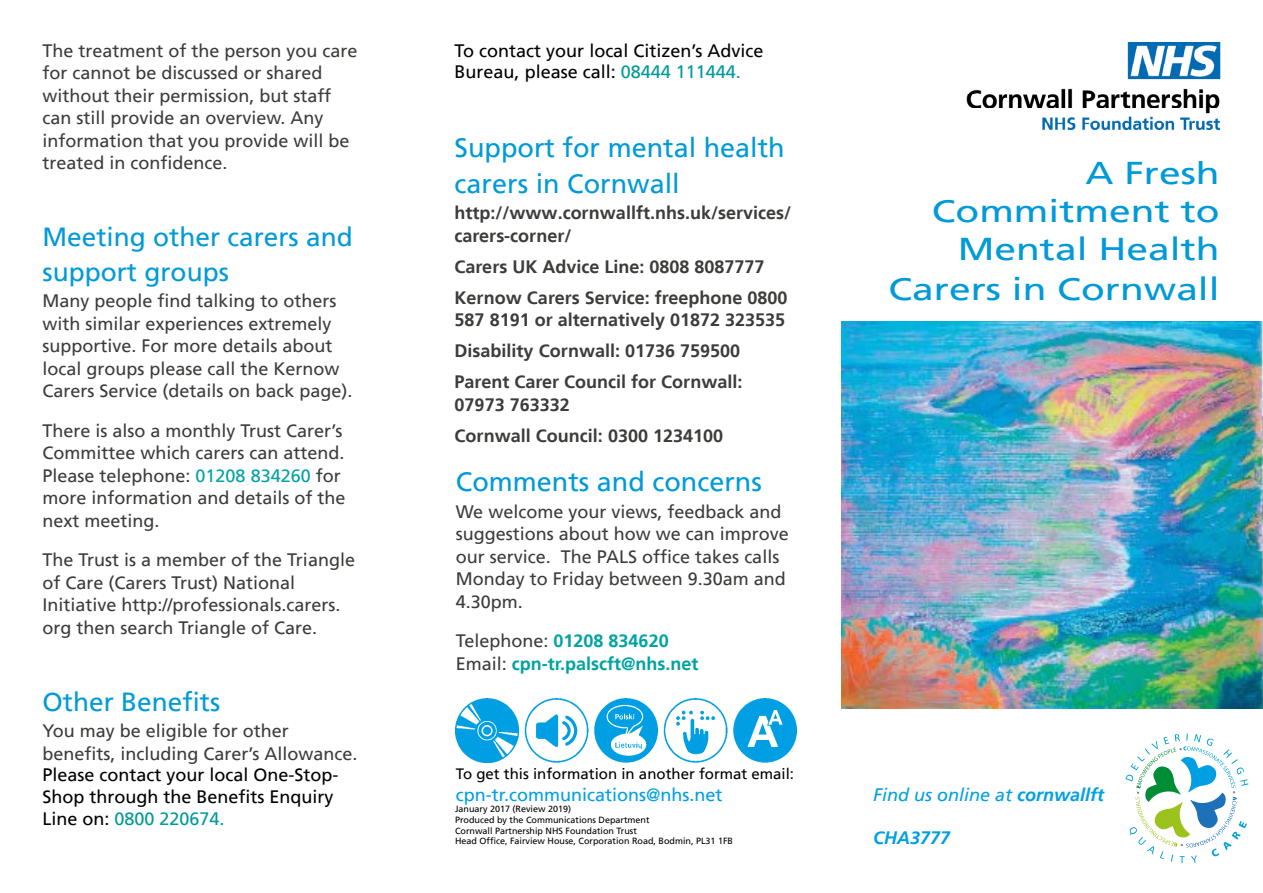
<style>
.page{position:relative;width:1263px;height:893px;background:#fff}
.page>*{position:absolute;margin:0;border:0;box-sizing:border-box;transform-origin:0 0}
.t1{font:31.5px/38.4px "Frutiger";color:#009ad8;text-align:right;scale:1.24 1}
.t2{font:27px/36px "Frutiger";color:#009ad8}
.t3{font:26.25px/35px "Frutiger";color:#009ad8}
.t4{font:18px/22.5px "Frutiger";color:#3c3c3b}
.t5{font:700 18px/31px "Frutiger";color:#3c3c3b}
.t6{font:18px/22px "Frutiger";color:#000}
.t7{font:700 18px/22.5px "Frutiger";color:#00a3a2}
.t8{font:18px "Frutiger";color:#009fe3}
.t9{font:italic 18px "Frutiger";color:#009fe3}
.t10{font:italic 700 18px "Frutiger";color:#009fe3}
.t11{font:15px "Frutiger";color:#000}
.t12{font:9px/10.8px "Frutiger";color:#000}
.s1{color:#00a3a2}
.s2{color:#009a98}
.s3{font-weight:400;color:#3c3c3b}
.s4{font-weight:700}
</style>
<div class="page">
<svg style="left:1125px;top:733px;width:123px;height:130px"></svg>
<img style="left:456px;top:698px;width:340px;height:64px">
<img style="left:842px;top:321px;width:421px;height:387px">
<img style="left:966px;top:42px;width:255px;height:89px">
<p class="t4" style="left:43px;top:39px;width:317px">The treatment of the person you care for cannot be discussed or shared without their permission, but staff can still provide an overview. Any information that you provide will be treated in confidence.</p>
<h3 class="t3" style="left:43px;top:219px;width:312px">Meeting other carers and support groups</h3>
<p class="t4" style="left:43px;top:290px;width:312px">Many people find talking to others with similar experiences extremely supportive. For more details about local groups please call the Kernow Carers Service (details on back page).</p>
<p class="t4" style="left:43px;top:419px;width:305px">There is also a monthly Trust Carer’s<br>Committee which carers can attend.<br>Please telephone: <span class="s1">01208 834260</span> for more information and details of the next meeting.</p>
<p class="t4" style="left:43px;top:549px;width:314px">The Trust is a member of the Triangle of Care (Carers Trust) National Initiative http://professionals.carers. org then search Triangle of Care.</p>
<h3 class="t3" style="left:43px;top:684px;width:179px">Other Benefits</h3>
<p class="t4" style="left:43px;top:720px;width:317px">You may be eligible for other benefits, including Carer’s Allowance.</p>
<p class="t6" style="left:43px;top:764px;width:298px">Please contact your local One-Stop-<br>Shop through the Benefits Enquiry<br>Line on: <span class="s2">0800 220674.</span></p>
<p class="t6" style="left:455px;top:40px;width:310px;line-height:21.6px">To contact your local Citizen’s Advice<br>Bureau, please call: <span class="s2">08444 111444.</span></p>
<h2 class="t2" style="left:455px;top:129px;width:332px">Support for mental health carers in Cornwall</h2>
<p class="t5" style="left:455px;top:202px;width:338px;line-height:22.5px">http://www.cornwallft.nhs.uk/services/ carers-corner/</p>
<p class="t5" style="left:455px;top:251px;width:334px">Carers UK Advice Line: 0808 8087777<br>Kernow Carers Service: freephone 0800</p>
<p class="t5" style="left:455px;top:305px;width:332px">587 8191 or alternatively 01872 323535<br>Disability Cornwall: 01736 759500<br>Parent Carer Council for Cornwall:</p>
<p class="t5" style="left:455px;top:389px;width:270px">07973 763332<br>Cornwall Council: 0300 1234100</p>
<h2 class="t2" style="left:456px;top:464px;width:308px">Comments and concerns</h2>
<p class="t4" style="left:456px;top:500px;width:335px">We welcome your views, feedback and suggestions about how we can improve our service. The PALS office takes calls<br>Monday to Friday between 9.30am and<br>4.30pm.</p>
<p class="t7" style="left:456px;top:630px;width:244px"><span class="s3">Telephone:</span> 01208 834620<br><span class="s3">Email:</span> cpn-tr.palscft@nhs.net</p>
<p class="t11" style="left:456px;top:765px;width:340px">To get this information in another format email:</p>
<p class="t8" style="left:456px;top:784px;width:268px">cpn-tr.communications@nhs.net</p>
<p class="t12" style="left:455px;top:803px;width:280px">January 2017 (Review 2019)<br>Produced by the Communications Department<br>Cornwall Partnership NHS Foundation Trust<br>Head Office, Fairview House, Corporation Road, Bodmin, PL31 1FB</p>
<h1 class="t1" style="left:888px;top:154px;width:269px">A Fresh<br>Commitment to<br>Mental Health<br>Carers in Cornwall</h1>
<p class="t9" style="left:873px;top:784px;width:233px">Find us online at <span class="s4">cornwallft</span></p>
<p class="t10" style="left:873px;top:827px;width:79px">CHA3777</p>
</div>
